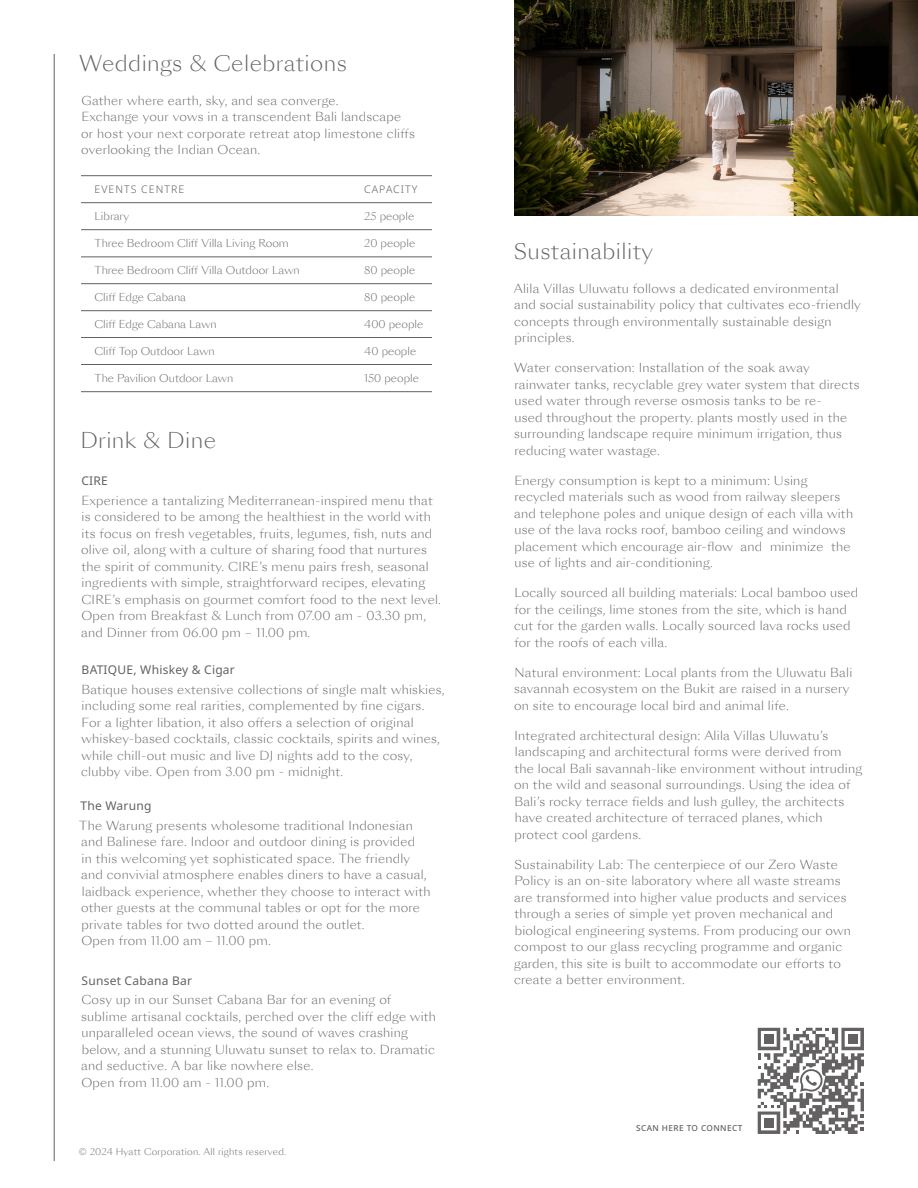
<style>
.page{position:relative;width:918px;height:1188px;background:#fff}
.page>*{position:absolute;margin:0;border:0;box-sizing:border-box;transform-origin:0 0}
.t1{font:300 21px "Sang Bleu Sunrise";letter-spacing:.02em;color:#636161}
.t2{font:300 12px/16.5px "Sang Bleu Sunrise";letter-spacing:.02em;color:#636161}
.t3{font:300 10.5px "Sang Bleu Sunrise";color:#636161}
.t4{font:300 10.5px "Noto Sans";letter-spacing:.1em;color:#636161}
.t5{font:300 9px "Sang Bleu Sunrise";letter-spacing:.02em;color:#636161}
.t6{font:500 8.25px "Noto Sans";letter-spacing:.05em;color:#636161}
.s1{font-family:"Noto Sans";font-weight:400}
</style>
<div class="page">
<img style="left:514px;top:0;width:404px;height:216px">
<hr style="left:54px;top:54px;width:1px;height:1107px;background:#636161">
<hr style="left:81px;top:202px;width:351px;height:1px;background:#636161">
<hr style="left:81px;top:175px;width:351px;height:1px;background:#636161">
<hr style="left:81px;top:229px;width:351px;height:1px;background:#636161">
<hr style="left:81px;top:257px;width:351px;height:1px;background:#636161">
<hr style="left:81px;top:283px;width:351px;height:1px;background:#636161">
<hr style="left:81px;top:310px;width:351px;height:1px;background:#636161">
<hr style="left:81px;top:337px;width:351px;height:1px;background:#636161">
<hr style="left:81px;top:364px;width:351px;height:1px;background:#636161">
<hr style="left:81px;top:391px;width:351px;height:1px;background:#636161">
<svg style="left:758px;top:1028px;width:106px;height:106px"></svg>
<p class="t1" style="left:79px;top:49px;width:269px">Weddings &amp; Celebrations</p>
<p class="t2" style="left:81px;top:93px;width:259px">Gather where earth, sky, and sea converge.</p>
<p class="t2" style="left:81px;top:109px;width:335px">Exchange your vows in a transcendent Bali landscape or host your next corporate retreat atop limestone cliffs overlooking the Indian Ocean.</p>
<p class="t4" style="left:95px;top:184px;width:91px">EVENTS CENTRE</p>
<p class="t3" style="left:95px;top:209px;width:36px">Library</p>
<p class="t3" style="left:95px;top:236px;width:196px">Three Bedroom Cliff Villa Living Room</p>
<p class="t3" style="left:95px;top:263px;width:207px">Three Bedroom Cliff Villa Outdoor Lawn</p>
<p class="t3" style="left:95px;top:290px;width:93px">Cliff Edge Cabana</p>
<p class="t3" style="left:95px;top:317px;width:124px">Cliff Edge Cabana Lawn</p>
<p class="t3" style="left:95px;top:344px;width:122px">Cliff Top Outdoor Lawn</p>
<p class="t3" style="left:95px;top:371px;width:140px">The Pavilion Outdoor Lawn</p>
<p class="t4" style="left:364px;top:184px;width:55px">CAPACITY</p>
<p class="t3" style="left:364px;top:209px;width:51px">25 people</p>
<p class="t3" style="left:364px;top:236px;width:52px">20 people</p>
<p class="t3" style="left:364px;top:263px;width:53px">80 people</p>
<p class="t3" style="left:364px;top:290px;width:53px">80 people</p>
<p class="t3" style="left:364px;top:317px;width:61px">400 people</p>
<p class="t3" style="left:364px;top:344px;width:53px">40 people</p>
<p class="t3" style="left:364px;top:371px;width:56px">150 people</p>
<p class="t1" style="left:80px;top:426px;width:137px">Drink &amp; Dine</p>
<p class="t2" style="left:81px;top:472px;width:353px;line-height:19.5px"><span class="s1">CIRE<br></span>Experience a tantalizing Mediterranean-inspired menu that</p>
<p class="t2" style="left:81px;top:509px;width:361px">is considered to be among the healthiest in the world with its focus on fresh vegetables, fruits, legumes, fish, nuts and olive oil, along with a culture of sharing food that nurtures the spirit of community. CIRE’s menu pairs fresh, seasonal ingredients with simple, straightforward recipes, elevating CIRE’s emphasis on gourmet comfort food to the next level.<br>Open from Breakfast &amp; Lunch from 07.00 am - 03.30 pm, and Dinner from 06.00 pm – 11.00 pm.</p>
<p class="t2" style="left:81px;top:661px;width:365px;line-height:19.5px"><span class="s1">BATIQUE, Whiskey &amp; Cigar<br></span>Batique houses extensive collections of single malt whiskies,</p>
<p class="t2" style="left:81px;top:698px;width:360px">including some real rarities, complemented by fine cigars.<br>For a lighter libation, it also offers a selection of original whiskey-based cocktails, classic cocktails, spirits and wines, while chill-out music and live DJ nights add to the cosy, clubby vibe. Open from 3.00 pm - midnight.</p>
<p class="t2" style="left:79px;top:796px;width:335px;line-height:19.5px"><span class="s1">The Warung<br></span>The Warung presents wholesome traditional Indonesian</p>
<p class="t2" style="left:81px;top:834px;width:351px">and Balinese fare. Indoor and outdoor dining is provided<br>in this welcoming yet sophisticated space. The friendly and convivial atmosphere enables diners to have a casual, laidback experience, whether they choose to interact with other guests at the communal tables or opt for the more private tables for two dotted around the outlet.<br>Open from 11.00 am – 11.00 pm.</p>
<p class="t2" style="left:81px;top:971px;width:311px;line-height:19.5px"><span class="s1">Sunset Cabana Bar<br></span>Cosy up in our Sunset Cabana Bar for an evening of</p>
<p class="t2" style="left:81px;top:1009px;width:356px">sublime artisanal cocktails, perched over the cliff edge with unparalleled ocean views, the sound of waves crashing below, and a stunning Uluwatu sunset to relax to. Dramatic and seductive. A bar like nowhere else.<br>Open from 11.00 am - 11.00 pm.</p>
<p class="t5" style="left:79px;top:1145px;width:209px">© 2024 Hyatt Corporation. All rights reserved.</p>
<p class="t1" style="left:514px;top:237px;width:141px">Sustainability</p>
<p class="t2" style="left:514px;top:280px;width:349px">Alila Villas Uluwatu follows a dedicated environmental and social sustainability policy that cultivates eco-friendly concepts through environmentally sustainable design principles.</p>
<p class="t2" style="left:514px;top:360px;width:347px">Water conservation: Installation of the soak away rainwater tanks, recyclable grey water system that directs used water through reverse osmosis tanks to be re-<br>used throughout the property. plants mostly used in the surrounding landscape require minimum irrigation, thus reducing water wastage.</p>
<p class="t2" style="left:514px;top:472px;width:340px">Energy consumption is kept to a minimum: Using recycled materials such as wood from railway sleepers and telephone poles and unique design of each villa with use of the lava rocks roof, bamboo ceiling and windows placement which encourage air-flow and minimize the use of lights and air-conditioning.</p>
<p class="t2" style="left:514px;top:585px;width:346px">Locally sourced all building materials: Local bamboo used for the ceilings, lime stones from the site, which is hand cut for the garden walls. Locally sourced lava rocks used for the roofs of each villa.</p>
<p class="t2" style="left:514px;top:664px;width:340px">Natural environment: Local plants from the Uluwatu Bali savannah ecosystem on the Bukit are raised in a nursery on site to encourage local bird and animal life.</p>
<p class="t2" style="left:514px;top:727px;width:350px">Integrated architectural design: Alila Villas Uluwatu’s landscaping and architectural forms were derived from the local Bali savannah-like environment without intruding on the wild and seasonal surroundings. Using the idea of Bali’s rocky terrace fields and lush gulley, the architects have created architecture of terraced planes, which protect cool gardens.</p>
<p class="t2" style="left:514px;top:856px;width:338px">Sustainability Lab: The centerpiece of our Zero Waste Policy is an on-site laboratory where all waste streams are transformed into higher value products and services through a series of simple yet proven mechanical and biological engineering systems. From producing our own compost to our glass recycling programme and organic garden, this site is built to accommodate our efforts to create a better environment.</p>
<p class="t6" style="left:636px;top:1124px;width:108px">SCAN HERE TO CONNECT</p>
</div>
